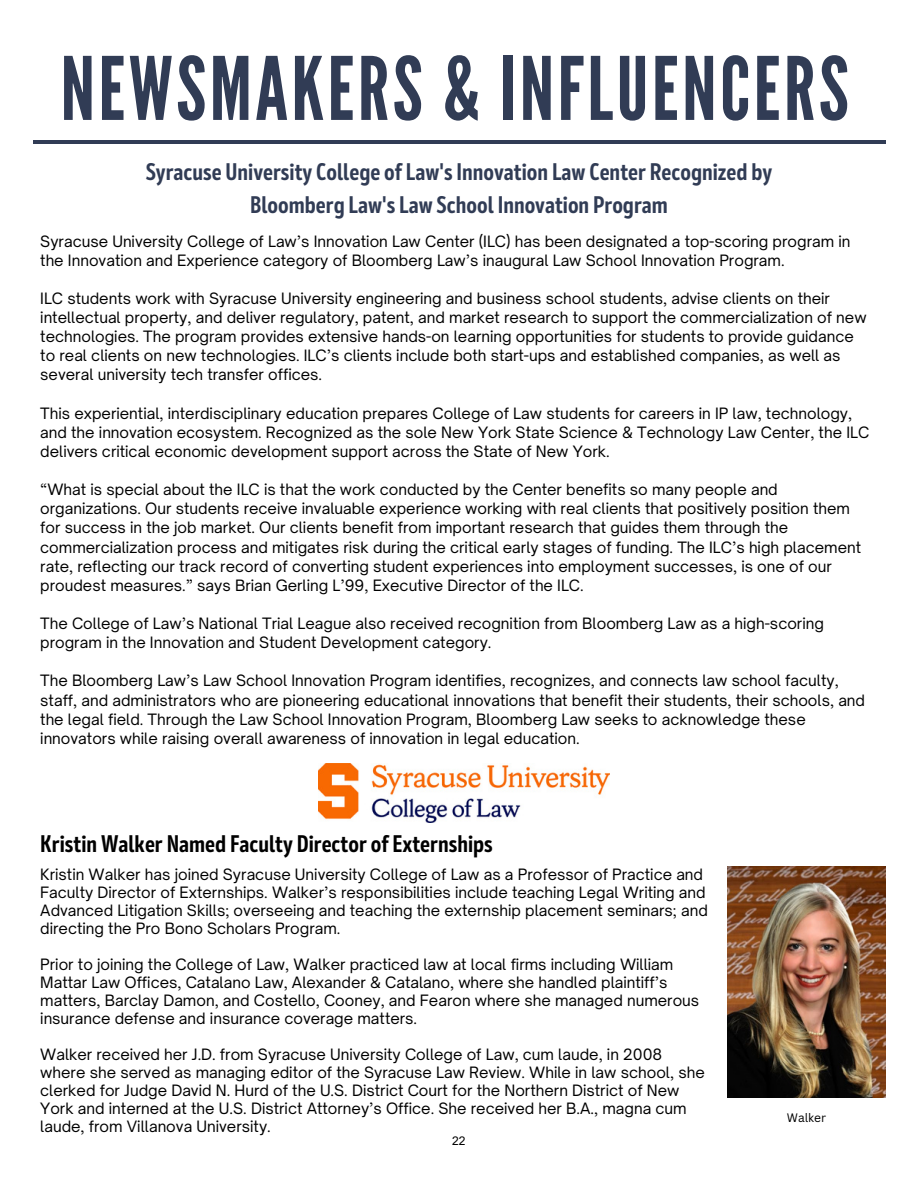
<style>
.page{position:relative;width:918px;height:1188px;background:#fff}
.page>*{position:absolute;margin:0;border:0;box-sizing:border-box;transform-origin:0 0}
.t1{font:87.15px "League Gothic";letter-spacing:.04em;color:#313c55}
.t2{font:700 24px/32.7px "Mozer";color:#313c55;text-align:center}
.t3{font:700 24px "Mozer";color:#000}
.t4{font:15px/19.2px "Open Sauce One";color:#000}
.t5{font:12px "Canva Sans";color:#000}
.t6{font:12px "Arial";color:#000}
</style>
<div class="page">
<hr style="left:33px;top:141px;width:852px;height:3px;background:#313c55">
<img style="left:318px;top:763px;width:292px;height:60px">
<img style="left:728px;top:866px;width:157px;height:231px">
<h1 class="t1" style="left:61px;top:38px;width:790px">NEWSMAKERS &amp; INFLUENCERS</h1>
<h2 class="t2" style="left:146px;top:156px;width:628px">Syracuse University College of Law's Innovation Law Center Recognized by<br>Bloomberg Law's Law School Innovation Program</h2>
<p class="t4" style="left:40px;top:231px;width:812px">Syracuse University College of Law’s Innovation Law Center (ILC) has been designated a top-scoring program in the Innovation and Experience category of Bloomberg Law’s inaugural Law School Innovation Program.</p>
<p class="t4" style="left:40px;top:289px;width:828px">ILC students work with Syracuse University engineering and business school students, advise clients on their intellectual property, and deliver regulatory, patent, and market research to support the commercialization of new technologies. The program provides extensive hands-on learning opportunities for students to provide guidance to real clients on new technologies. ILC’s clients include both start-ups and established companies, as well as several university tech transfer offices.</p>
<p class="t4" style="left:40px;top:403px;width:830px">This experiential, interdisciplinary education prepares College of Law students for careers in IP law, technology, and the innovation ecosystem. Recognized as the sole New York State Science &amp; Technology Law Center, the ILC delivers critical economic development support across the State of New York.</p>
<p class="t4" style="left:40px;top:480px;width:822px">“What is special about the ILC is that the work conducted by the Center benefits so many people and organizations. Our students receive invaluable experience working with real clients that positively position them for success in the job market. Our clients benefit from important research that guides them through the commercialization process and mitigates risk during the critical early stages of funding. The ILC’s high placement rate, reflecting our track record of converting student experiences into employment successes, is one of our proudest measures.” says Brian Gerling L’99, Executive Director of the ILC.</p>
<p class="t4" style="left:40px;top:614px;width:785px">The College of Law’s National Trial League also received recognition from Bloomberg Law as a high-scoring program in the Innovation and Student Development category.</p>
<p class="t4" style="left:40px;top:671px;width:826px">The Bloomberg Law’s Law School Innovation Program identifies, recognizes, and connects law school faculty, staff, and administrators who are pioneering educational innovations that benefit their students, their schools, and the legal field. Through the Law School Innovation Program, Bloomberg Law seeks to acknowledge these innovators while raising overall awareness of innovation in legal education.</p>
<h2 class="t3" style="left:40px;top:829px;width:454px">Kristin Walker Named Faculty Director of Externships</h2>
<p class="t4" style="left:40px;top:865px;width:669px;line-height:18px">Kristin Walker has joined Syracuse University College of Law as a Professor of Practice and Faculty Director of Externships. Walker’s responsibilities include teaching Legal Writing and Advanced Litigation Skills; overseeing and teaching the externship placement seminars; and directing the Pro Bono Scholars Program.</p>
<p class="t4" style="left:40px;top:955px;width:661px;line-height:18px">Prior to joining the College of Law, Walker practiced law at local firms including William Mattar Law Offices, Catalano Law, Alexander &amp; Catalano, where she handled plaintiff’s matters, Barclay Damon, and Costello, Cooney, and Fearon where she managed numerous insurance defense and insurance coverage matters.</p>
<p class="t4" style="left:40px;top:1045px;width:666px;line-height:18px">Walker received her J.D. from Syracuse University College of Law, cum laude, in 2008 where she served as managing editor of the Syracuse Law Review. While in law school, she clerked for Judge David N. Hurd of the U.S. District Court for the Northern District of New York and interned at the U.S. District Attorney’s Office. She received her B.A., magna cum laude, from Villanova University.</p>
<p class="t6" style="left:452px;top:1132px;width:15px">22</p>
<p class="t5" style="left:787px;top:1110px;width:41px">Walker</p>
</div>
